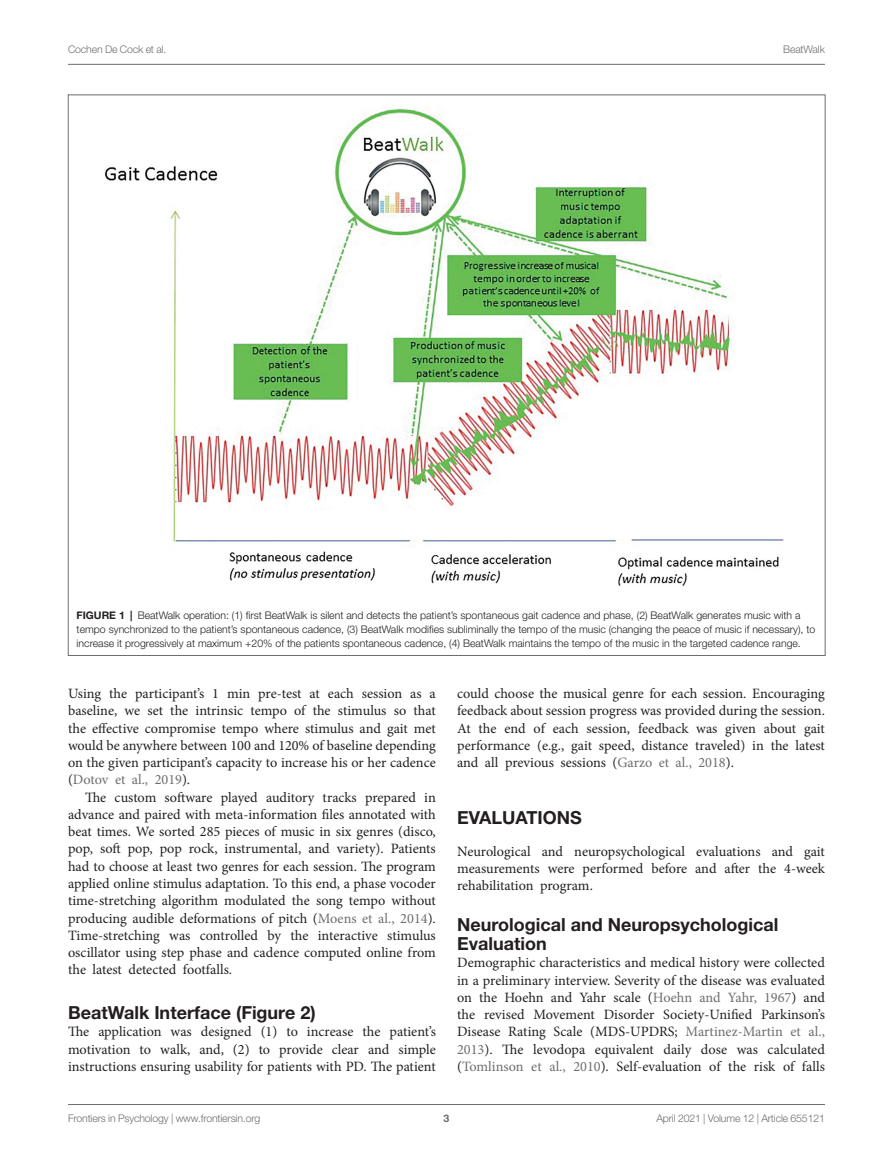
<style>
.page{position:relative;width:893px;height:1170px;background:#fff}
.page>*{position:absolute;margin:0;border:0;box-sizing:border-box;transform-origin:0 0}
.HEAD_2{font:700 18px/18.8px "Helvetica Neue LT Std";color:#231f20}
.HEAD_1{font:700 18px "Helvetica Neue LT Std";color:#231f20}
.TEXT_FLUSH{font:14.25px/17.2px "Minion Pro";color:#231f20;text-align:justify}
.TEXT{font:14.25px/17.2px "Minion Pro";color:#231f20;text-align:justify}
.FIG_LEG{font:300 10.5px/14.2px "Helvetica Neue LT Std";color:#231f20}
.t1{font:300 10.5px "Helvetica Neue LT Std";letter-spacing:-.015em;color:#6c6d70}
.t2{font:700 10.5px "Helvetica Neue LT Std";color:#6c6d70}
.s1{font-weight:700}
.s2{color:#6c6d70}
</style>
<div class="page">
<hr style="left:68px;top:64px;width:757px;height:1px;background:#6c6d70">
<hr style="left:68px;top:1104px;width:757px;height:1px;background:#6c6d70">
<img style="left:105px;top:108px;width:679px;height:478px">
<p class="t1" style="left:68px;top:42px;width:100px">Cochen De Cock et al.</p>
<p class="t1" style="left:783px;top:42px;width:43px">BeatWalk</p>
<p class="FIG_LEG" style="left:77px;top:607px;width:740px"><span class="s1">FIGURE 1 |</span> BeatWalk operation: (1) first BeatWalk is silent and detects the patient’s spontaneous gait cadence and phase, (2) BeatWalk generates music with a tempo synchronized to the patient’s spontaneous cadence, (3) BeatWalk modifies subliminally the tempo of the music (changing the peace of music if necessary), to increase it progressively at maximum +20% of the patients spontaneous cadence, (4) BeatWalk maintains the tempo of the music in the targeted cadence range.</p>
<p class="TEXT_FLUSH" style="left:68px;top:685px;width:369px">Using the participant’s 1 min pre-test at each session as a baseline, we set the intrinsic tempo of the stimulus so that the effective compromise tempo where stimulus and gait met would be anywhere between 100 and 120% of baseline depending on the given participant’s capacity to increase his or her cadence (<span class="s2">Dotov et al., 2019</span>).</p>
<p class="TEXT" style="left:68px;top:788px;width:369px;text-indent:17px">The custom software played auditory tracks prepared in advance and paired with meta-information files annotated with beat times. We sorted 285 pieces of music in six genres (disco, pop, soft pop, pop rock, instrumental, and variety). Patients had to choose at least two genres for each session. The program applied online stimulus adaptation. To this end, a phase vocoder time-stretching algorithm modulated the song tempo without producing audible deformations of pitch (<span class="s2">Moens et al., 2014</span>).<br>Time-stretching was controlled by the interactive stimulus oscillator using step phase and cadence computed online from the latest detected footfalls.</p>
<p class="HEAD_2" style="left:68px;top:1002px;width:249px">BeatWalk Interface (Figure 2)</p>
<p class="TEXT_FLUSH" style="left:68px;top:1023px;width:369px">The application was designed (1) to increase the patient’s motivation to walk, and, (2) to provide clear and simple instructions ensuring usability for patients with PD. The patient</p>
<p class="TEXT_FLUSH" style="left:457px;top:685px;width:369px">could choose the musical genre for each session. Encouraging feedback about session progress was provided during the session.<br>At the end of each session, feedback was given about gait performance (e.g., gait speed, distance traveled) in the latest and all previous sessions (<span class="s2">Garzo et al., 2018</span>).</p>
<p class="HEAD_1" style="left:457px;top:806px;width:126px">EVALUATIONS</p>
<p class="TEXT_FLUSH" style="left:457px;top:842px;width:369px">Neurological and neuropsychological evaluations and gait measurements were performed before and after the 4-week rehabilitation program.</p>
<p class="HEAD_2" style="left:457px;top:915px;width:323px">Neurological and Neuropsychological<br>Evaluation</p>
<p class="TEXT_FLUSH" style="left:457px;top:954px;width:369px">Demographic characteristics and medical history were collected in a preliminary interview. Severity of the disease was evaluated on the Hoehn and Yahr scale (<span class="s2">Hoehn and Yahr, 1967</span>) and the revised Movement Disorder Society-Unified Parkinson’s Disease Rating Scale (MDS-UPDRS; <span class="s2">Martinez-Martin et al., 2013</span>). The levodopa equivalent daily dose was calculated (<span class="s2">Tomlinson et al., 2010</span>). Self-evaluation of the risk of falls</p>
<p class="t1" style="left:68px;top:1111px;width:194px">Frontiers in Psychology | www.frontiersin.org</p>
<p class="t2" style="left:444px;top:1111px;width:7px">3</p>
<p class="t1" style="left:656px;top:1111px;width:170px">April 2021 | Volume 12 | Article 655121</p>
</div>
